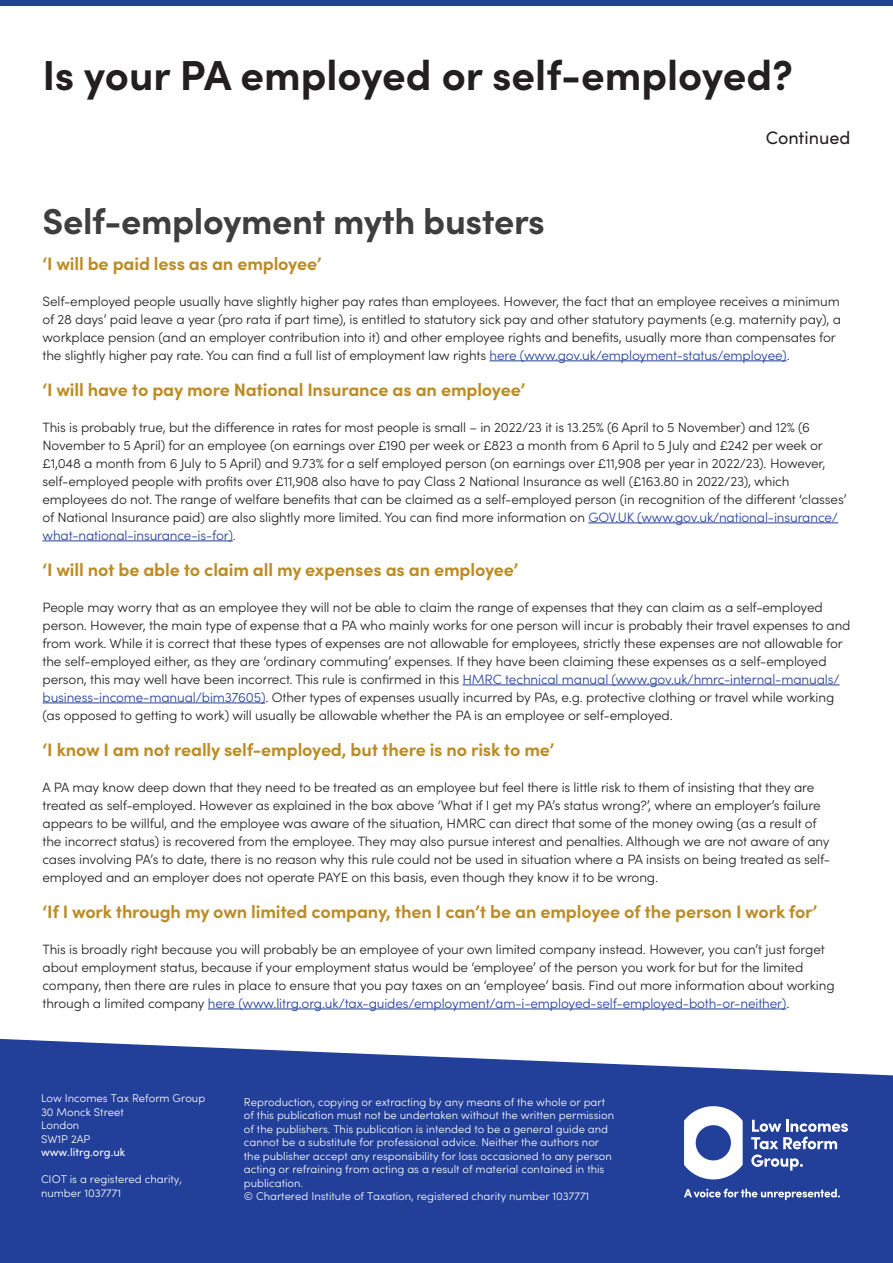
<style>
.page{position:relative;width:893px;height:1263px;background:#fff}
.page>*{position:absolute;margin:0;border:0;box-sizing:border-box;transform-origin:0 0}
.Headings_24_26{font:700 42px "Sofia Pro";color:#231f20}
.Headers_Body_copy_12{font:700 36px "Sofia Pro";letter-spacing:-.01em;color:#3e3e3f}
.Headers_Body_copy_12-2{font:700 18px "Sofia Pro";letter-spacing:-.01em;color:#bc8d26}
.Headings_24_26-2{font:18px "Sofia Pro";color:#231f20}
.Main_Body_Copy{font:300 13.5px/18px "Sofia Pro";letter-spacing:-.01em;color:#231f20}
.t1{font:300 11.25px/13.5px "Sofia Pro";color:#fff}
.t2{font:11.25px "Sofia Pro";color:#fff}
.s1{color:#223f99}
</style>
<div class="page">
<div style="left:0;top:0;width:893px;height:6px;background:#214292"></div>
<div style="left:0;top:1076px;width:893px;height:187px;background:#223f99"></div>
<svg style="left:0;top:1008px;width:893px;height:68px"></svg>
<svg style="left:684px;top:1189px;width:156px;height:11px"></svg>
<svg style="left:751px;top:1120px;width:97px;height:51px;background:#566cb1"></svg>
<svg style="left:684px;top:1106px;width:59px;height:73px"></svg>
<hr style="left:489px;top:360px;width:298px;height:1px;background:#223f99">
<hr style="left:588px;top:522px;width:250px;height:1px;background:#223f99">
<hr style="left:43px;top:540px;width:190px;height:1px;background:#223f99">
<hr style="left:462px;top:684px;width:378px;height:1px;background:#223f99">
<hr style="left:43px;top:702px;width:222px;height:1px;background:#223f99">
<hr style="left:208px;top:1008px;width:578px;height:1px;background:#223f99">
<p class="Headings_24_26" style="left:42px;top:43px;width:752px">Is your PA employed or self-employed?</p>
<p class="Headings_24_26-2" style="left:766px;top:125px;width:86px">Continued</p>
<p class="Headers_Body_copy_12" style="left:43px;top:194px;width:504px">Self-employment myth busters</p>
<p class="Headers_Body_copy_12-2" style="left:43px;top:250px;width:280px">‘I will be paid less as an employee’</p>
<p class="Main_Body_Copy" style="left:43px;top:292px;width:800px">Self-employed people usually have slightly higher pay rates than employees. However, the fact that an employee receives a minimum of 28 days’ paid leave a year (pro rata if part time), is entitled to statutory sick pay and other statutory payments (e.g. maternity pay), a workplace pension (and an employer contribution into it) and other employee rights and benefits, usually more than compensates for the slightly higher pay rate. You can find a full list of employment law rights <span class="s1">here (www.gov.uk/employment-status/employee)</span>.</p>
<p class="Headers_Body_copy_12-2" style="left:43px;top:376px;width:484px">‘I will have to pay more National Insurance as an employee’</p>
<p class="Main_Body_Copy" style="left:43px;top:418px;width:806px">This is probably true, but the difference in rates for most people is small – in 2022/23 it is 13.25% (6 April to 5 November) and 12% (6<br>November to 5 April) for an employee (on earnings over £190 per week or £823 a month from 6 April to 5 July and £242 per week or £1,048 a month from 6 July to 5 April) and 9.73% for a self employed person (on earnings over £11,908 per year in 2022/23). However, self-employed people with profits over £11,908 also have to pay Class 2 National Insurance as well (£163.80 in 2022/23), which employees do not. The range of welfare benefits that can be claimed as a self-employed person (in recognition of the different ‘classes’ of National Insurance paid) are also slightly more limited. You can find more information on <span class="s1">GOV.UK (www.gov.uk/national-insurance/ what-national-insurance-is-for)</span>.</p>
<p class="Headers_Body_copy_12-2" style="left:43px;top:556px;width:477px">‘I will not be able to claim all my expenses as an employee’</p>
<p class="Main_Body_Copy" style="left:43px;top:598px;width:810px">People may worry that as an employee they will not be able to claim the range of expenses that they can claim as a self-employed person. However, the main type of expense that a PA who mainly works for one person will incur is probably their travel expenses to and from work. While it is correct that these types of expenses are not allowable for employees, strictly these expenses are not allowable for the self-employed either, as they are ‘ordinary commuting’ expenses. If they have been claiming these expenses as a self-employed person, this may well have been incorrect. This rule is confirmed in this <span class="s1">HMRC technical manual (www.gov.uk/hmrc-internal-manuals/ business-income-manual/bim37605)</span>. Other types of expenses usually incurred by PAs, e.g. protective clothing or travel while working (as opposed to getting to work) will usually be allowable whether the PA is an employee or self-employed.</p>
<p class="Headers_Body_copy_12-2" style="left:43px;top:736px;width:513px">‘I know I am not really self-employed, but there is no risk to me’</p>
<p class="Main_Body_Copy" style="left:43px;top:778px;width:789px">A PA may know deep down that they need to be treated as an employee but feel there is little risk to them of insisting that they are treated as self-employed. However as explained in the box above ‘What if I get my PA’s status wrong?’, where an employer’s failure appears to be willful, and the employee was aware of the situation, HMRC can direct that some of the money owing (as a result of the incorrect status) is recovered from the employee. They may also pursue interest and penalties. Although we are not aware of any cases involving PA’s to date, there is no reason why this rule could not be used in situation where a PA insists on being treated as self&shy;employed and an employer does not operate PAYE on this basis, even though they know it to be wrong.</p>
<p class="Headers_Body_copy_12-2" style="left:43px;top:898px;width:776px">‘If I work through my own limited company, then I can’t be an employee of the person I work for’</p>
<p class="Main_Body_Copy" style="left:43px;top:940px;width:794px">This is broadly right because you will probably be an employee of your own limited company instead. However, you can’t just forget about employment status, because if your employment status would be ‘employee’ of the person you work for but for the limited company, then there are rules in place to ensure that you pay taxes on an ‘employee’ basis. Find out more information about working through a limited company <span class="s1">here (www.litrg.org.uk/tax-guides/employment/am-i-employed-self-employed-both-or-neither)</span>.</p>
<p class="t1" style="left:41px;top:1091px;width:166px">Low Incomes Tax Reform Group<br>30 Monck Street<br>London<br>SW1P 2AP</p>
<p class="t2" style="left:41px;top:1144px;width:86px">www.litrg.org.uk</p>
<p class="t1" style="left:41px;top:1172px;width:143px">CIOT is a registered charity, number 1037771</p>
<p class="t1" style="left:244px;top:1094px;width:372px">Reproduction, copying or extracting by any means of the whole or part of this publication must not be undertaken without the written permission of the publishers. This publication is intended to be a general guide and cannot be a substitute for professional advice. Neither the authors nor the publisher accept any responsibility for loss occasioned to any person acting or refraining from acting as a result of material contained in this publication.<br>© Chartered Institute of Taxation, registered charity number 1037771</p>
</div>
